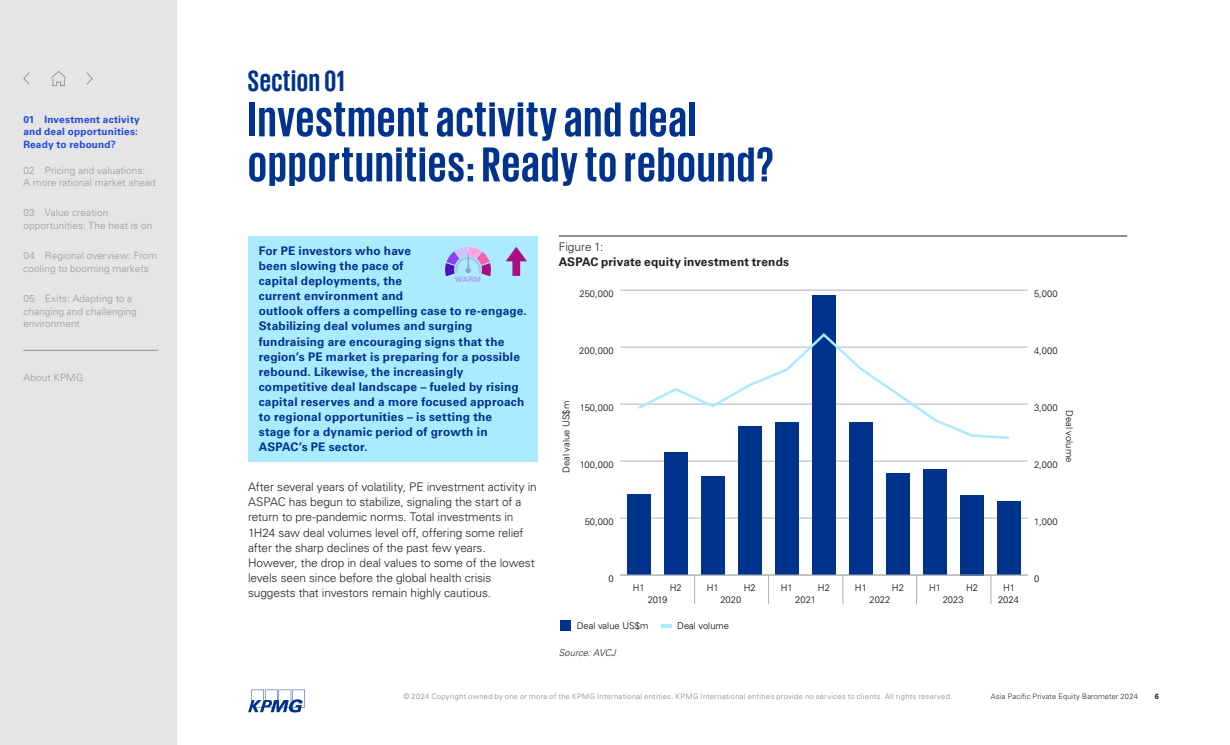
<style>
.page{position:relative;width:1230px;height:745px;background:#fff}
.page>*{position:absolute;margin:0;border:0;box-sizing:border-box;transform-origin:0 0}
.t1{font:700 50px/45px "KPMG";letter-spacing:.025em;color:#00338d}
.t2{font:700 30px "KPMG";letter-spacing:.025em;color:#00338d}
.t3{font:700 11.88px/15px "Univers LT Std";letter-spacing:.015em;color:#00338d}
.t4{font:300 11.88px/15px "Univers LT Std";letter-spacing:-.01em;color:#231f20}
.t5{font:700 11.88px "Univers LT Std";letter-spacing:.015em;color:#231f20}
.t6{font:300 10px/12.5px "Univers LT Std";letter-spacing:.01em;color:#989898}
.t7{font:700 10px/12.5px "Univers LT Std";letter-spacing:.02em;color:#1e49e2}
.t8{font:300 9.38px "Univers LT Std";color:#000}
.t9{font:italic 300 9.38px "Univers LT Std";letter-spacing:.005em;color:#231f20}
.t10{font:300 7.5px "Univers LT Std";letter-spacing:.045em;color:#808285}
.t11{font:300 7.5px "Univers LT Std";letter-spacing:.02em;color:#231f20}
.t12{font:700 7.5px "Univers LT Std";color:#b497ff}
.t13{font:700 7.5px "Univers LT Std";color:#231f20}
</style>
<div class="page">
<div style="left:248px;top:236px;width:289px;height:225px;background:#aceaff"></div>
<hr style="left:558px;top:235px;width:569px;height:1px;background:#231f20">
<div style="left:560px;top:619px;width:11px;height:11px;background:#00338d"></div>
<svg style="left:661px;top:624px;width:10px;height:3px"></svg>
<hr style="left:620px;top:517px;width:407px;height:1px;background:#b2b2b2">
<hr style="left:620px;top:460px;width:407px;height:1px;background:#b2b2b2">
<hr style="left:620px;top:403px;width:407px;height:1px;background:#b2b2b2">
<hr style="left:620px;top:346px;width:407px;height:1px;background:#b2b2b2">
<hr style="left:620px;top:290px;width:407px;height:1px;background:#b2b2b2">
<div style="left:627px;top:494px;width:23px;height:80px;background:#00338d"></div>
<div style="left:664px;top:452px;width:23px;height:122px;background:#00338d"></div>
<div style="left:701px;top:476px;width:23px;height:98px;background:#00338d"></div>
<div style="left:738px;top:426px;width:23px;height:148px;background:#00338d"></div>
<div style="left:775px;top:422px;width:23px;height:152px;background:#00338d"></div>
<div style="left:812px;top:295px;width:23px;height:279px;background:#00338d"></div>
<div style="left:849px;top:422px;width:23px;height:152px;background:#00338d"></div>
<div style="left:886px;top:473px;width:23px;height:101px;background:#00338d"></div>
<div style="left:923px;top:469px;width:24px;height:105px;background:#00338d"></div>
<div style="left:960px;top:494px;width:24px;height:80px;background:#00338d"></div>
<div style="left:997px;top:501px;width:24px;height:73px;background:#00338d"></div>
<hr style="left:694px;top:574px;width:1px;height:30px;background:#b2b2b2">
<hr style="left:768px;top:574px;width:1px;height:30px;background:#b2b2b2">
<hr style="left:842px;top:574px;width:1px;height:30px;background:#b2b2b2">
<hr style="left:916px;top:574px;width:1px;height:30px;background:#b2b2b2">
<hr style="left:990px;top:574px;width:1px;height:30px;background:#b2b2b2">
<svg style="left:638px;top:333px;width:371px;height:106px"></svg>
<hr style="left:620px;top:574px;width:407px;height:1px;background:#b2b2b2">
<svg style="left:445px;top:246px;width:46px;height:30px"></svg>
<svg style="left:505px;top:247px;width:22px;height:29px"></svg>
<svg style="left:248px;top:689px;width:57px;height:23px"></svg>
<div style="left:0;top:0;width:177px;height:744px;background:#e5e5e5"></div>
<hr style="left:23px;top:350px;width:135px;height:1px;background:#989898">
<svg style="left:51px;top:71px;width:15px;height:15px"></svg>
<svg style="left:86px;top:72px;width:7px;height:13px"></svg>
<svg style="left:23px;top:72px;width:7px;height:13px"></svg>
<p class="t7" style="left:23px;top:113px;width:118px">01 Investment activity and deal opportunities:<br>Ready to rebound?</p>
<p class="t6" style="left:23px;top:164px;width:134px">02 Pricing and valuations:<br>A more rational market ahead</p>
<p class="t6" style="left:23px;top:206px;width:130px">03 Value creation opportunities: The heat is on</p>
<p class="t6" style="left:23px;top:249px;width:135px">04 Regional overview: From cooling to booming markets</p>
<p class="t6" style="left:23px;top:292px;width:115px">05 Exits: Adapting to a changing and challenging environment</p>
<p class="t6" style="left:23px;top:371px;width:61px">About KPMG</p>
<h2 class="t2" style="left:248px;top:66px;width:98px">Section 01</h2>
<h1 class="t1" style="left:248px;top:95px;width:527px">Investment activity and deal opportunities: Ready to rebound?</h1>
<p class="t3" style="left:259px;top:244px;width:270px">For PE investors who have<br>been slowing the pace of<br>capital deployments, the<br>current environment and<br>outlook offers a compelling case to re-engage.<br>Stabilizing deal volumes and surging fundraising are encouraging signs that the region’s PE market is preparing for a possible rebound. Likewise, the increasingly competitive deal landscape – fueled by rising capital reserves and a more focused approach to regional opportunities – is setting the stage for a dynamic period of growth in ASPAC’s PE sector.</p>
<p class="t4" style="left:558px;top:239px;width:46px">Figure 1:</p>
<p class="t5" style="left:558px;top:255px;width:232px">ASPAC private equity investment trends</p>
<p class="t12" style="left:455px;top:274px;width:27px">WARM</p>
<p class="t8" style="left:579px;top:288px;width:36px">250,000</p>
<p class="t8" style="left:1034px;top:288px;width:25px">5,000</p>
<p class="t8" style="left:579px;top:345px;width:36px">200,000</p>
<p class="t8" style="left:1034px;top:345px;width:25px">4,000</p>
<p class="t8" style="left:560px;top:472px;width:73px;rotate:-90deg">Deal value US$m</p>
<p class="t8" style="left:1075px;top:410px;width:53px;rotate:90deg">Deal volume</p>
<p class="t8" style="left:580px;top:402px;width:35px">150,000</p>
<p class="t8" style="left:1034px;top:402px;width:25px">3,000</p>
<p class="t8" style="left:580px;top:459px;width:35px">100,000</p>
<p class="t8" style="left:1034px;top:459px;width:25px">2,000</p>
<p class="t4" style="left:248px;top:479px;width:290px">After several years of volatility, PE investment activity in ASPAC has begun to stabilize, signaling the start of a return to pre-pandemic norms. Total investments in 1H24 saw deal volumes level off, offering some relief after the sharp declines of the past few years.<br>However, the drop in deal values to some of the lowest levels seen since before the global health crisis suggests that investors remain highly cautious.</p>
<p class="t8" style="left:584px;top:516px;width:31px">50,000</p>
<p class="t8" style="left:1034px;top:516px;width:25px">1,000</p>
<p class="t8" style="left:608px;top:573px;width:7px">0</p>
<p class="t8" style="left:632px;top:581px;width:13px">H1</p>
<p class="t8" style="left:669px;top:581px;width:13px">H2</p>
<p class="t8" style="left:706px;top:581px;width:13px">H1</p>
<p class="t8" style="left:744px;top:581px;width:13px">H2</p>
<p class="t8" style="left:781px;top:581px;width:13px">H1</p>
<p class="t8" style="left:818px;top:581px;width:13px">H2</p>
<p class="t8" style="left:855px;top:581px;width:13px">H1</p>
<p class="t8" style="left:892px;top:581px;width:13px">H2</p>
<p class="t8" style="left:929px;top:581px;width:13px">H1</p>
<p class="t8" style="left:966px;top:581px;width:13px">H2</p>
<p class="t8" style="left:1003px;top:581px;width:13px">H1</p>
<p class="t8" style="left:648px;top:594px;width:21px">2019</p>
<p class="t8" style="left:720px;top:594px;width:22px">2020</p>
<p class="t8" style="left:795px;top:594px;width:22px">2021</p>
<p class="t8" style="left:869px;top:594px;width:22px">2022</p>
<p class="t8" style="left:942px;top:594px;width:22px">2023</p>
<p class="t8" style="left:998px;top:594px;width:22px">2024</p>
<p class="t8" style="left:577px;top:619px;width:73px">Deal value US$m</p>
<p class="t8" style="left:677px;top:619px;width:53px">Deal volume</p>
<p class="t9" style="left:558px;top:647px;width:59px">Source: AVCJ</p>
<p class="t8" style="left:1034px;top:573px;width:7px">0</p>
<p class="t10" style="left:403px;top:691px;width:550px">© 2024 Copyright owned by one or more of the KPMG International entities. KPMG International entities provide no services to clients. All rights reserved.</p>
<p class="t11" style="left:991px;top:691px;width:148px">Asia Pacific Private Equity Barometer 2024</p>
<p class="t13" style="left:1154px;top:691px;width:6px">6</p>
</div>
